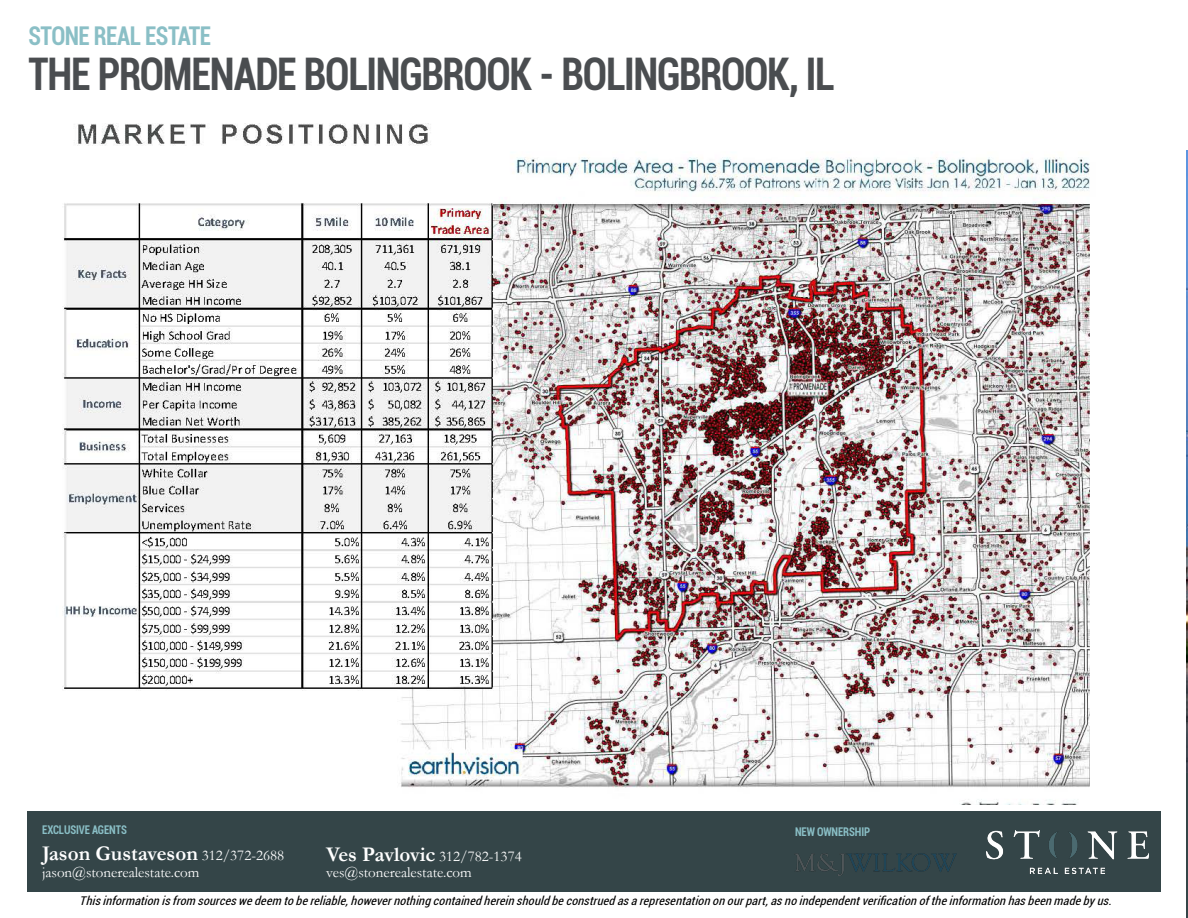
<style>
.page{position:relative;width:1188px;height:918px;background:#fff}
.page>*{position:absolute;margin:0;border:0;box-sizing:border-box;transform-origin:0 0}
.Page_Header{font:700 condensed 45px "Roboto";letter-spacing:-.03em;color:#4a4d50;scale:.9 1}
.Property_Address{font:700 condensed 25.8px "Roboto";letter-spacing:-.025em;color:#8abfc6;scale:.9 1}
.Footer_Text{font:700 21px "Garamond";color:#fff}
.Footer_Text-2{font:15px "Garamond";color:#fff}
.Table_Header{font:italic condensed 12px "Roboto";color:#000}
.Footer_Header{font:700 condensed 12px "Roboto";letter-spacing:-.01em;color:#8abfc6;scale:.9 1}
.s1{font-weight:400;font-size:15px}
.s2{font-weight:700;font-size:21px}
</style>
<div class="page">
<div style="left:27px;top:811px;width:1134px;height:81px;background:#344548"></div>
<img style="left:986px;top:831px;width:163px;height:42px">
<img style="left:796px;top:853px;width:161px;height:23px">
<img style="left:1186px;top:150px;width:2px;height:623px">
<hr style="left:1186px;top:773px;width:2px;height:145px;background:#344548">
<img style="left:62px;top:123px;width:1028px;height:681px">
<p class="Property_Address" style="left:28px;top:18px;width:205px">STONE REAL ESTATE</p>
<p class="Page_Header" style="left:28px;top:42px;width:897px">THE PROMENADE BOLINGBROOK - BOLINGBROOK, IL</p>
<p class="Footer_Header" style="left:42px;top:821px;width:96px">EXCLUSIVE AGENTS</p>
<p class="Footer_Text" style="left:42px;top:839px;width:244px">Jason Gustaveson <span class="s1">312/372-2688</span></p>
<p class="Footer_Text-2" style="left:42px;top:862px;width:159px">jason@stonerealestate.com</p>
<p class="Footer_Text-2" style="left:326px;top:846px;width:197px"><span class="s2">Ves Pavlovic</span> 312/782-1374</p>
<p class="Footer_Text-2" style="left:326px;top:862px;width:147px">ves@stonerealestate.com</p>
<p class="Footer_Header" style="left:795px;top:823px;width:85px">NEW OWNERSHIP</p>
<p class="Table_Header" style="left:79px;top:892px;width:1038px">Thisinformationisfrom sourceswedeem tobereliable,howevernothingcontainedhereinshouldbeconstruedasarepresentationonourpart,asnoindependentverificationoftheinformationhasbeenmadebyus.</p>
</div>
